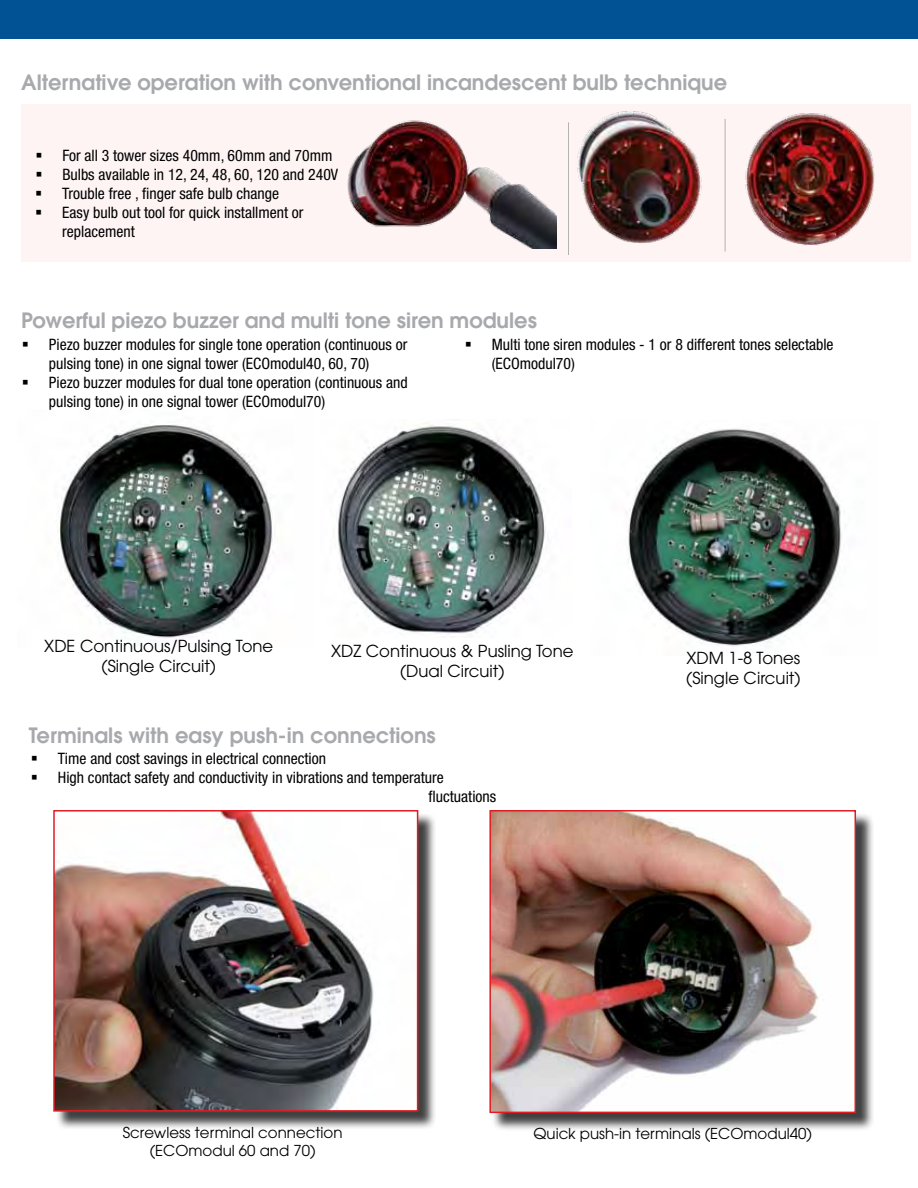
<style>
.page{position:relative;width:918px;height:1188px;background:#fff}
.page>*{position:absolute;margin:0;border:0;box-sizing:border-box;transform-origin:0 0}
.t1{font:600 21px "Avant Garde";color:#a7a9ac}
.t2{font:16.5px/19.8px "Avant Garde";color:#000;text-align:center}
.t3{font:condensed 15.75px/18.9px "Helvetica Neue";color:#000}
.t4{font:15px/18px "Avant Garde";color:#000;text-align:center}
</style>
<div class="page">
<div style="left:21px;top:104px;width:889px;height:158px;background:#fef4f4"></div>
<div style="left:0;top:0;width:918px;height:39px;background:#005295"></div>
<div style="left:56px;top:812px;width:381px;height:318px;background:#000;opacity:.75"></div>
<img style="left:56px;top:813px;width:359px;height:296px">
<div style="left:53px;top:810px;width:365px;height:302px;border:2px solid #e31b23"></div>
<img style="left:337px;top:423px;width:211px;height:213px">
<img style="left:347px;top:120px;width:209px;height:129px">
<img style="left:556px;top:111px;width:319px;height:141px">
<img style="left:57px;top:424px;width:216px;height:217px">
<img style="left:626px;top:428px;width:216px;height:219px">
<div style="left:492px;top:812px;width:383px;height:320px;background:#000;opacity:.75"></div>
<img style="left:492px;top:813px;width:361px;height:297px">
<div style="left:489px;top:810px;width:367px;height:303px;border:2px solid #e31b23"></div>
<hr style="left:568px;top:122px;width:1px;height:133px;background:#b3b3b3">
<hr style="left:725px;top:119px;width:1px;height:132px;background:#b3b3b3">
<h1 class="t1" style="left:21px;top:69px;width:708px">Alternative operation with conventional incandescent bulb technique</h1>
<p class="t3" style="left:62px;top:146px;width:277px">For all 3 tower sizes 40mm, 60mm and 70mm Bulbs available in 12, 24, 48, 60, 120 and 240V Trouble free , finger safe bulb change<br>Easy bulb out tool for quick installment or replacement</p>
<h1 class="t1" style="left:21px;top:307px;width:517px">Powerful piezo buzzer and multi tone siren modules</h1>
<p class="t3" style="left:49px;top:335px;width:360px">Piezo buzzer modules for single tone operation (continuous or pulsing tone) in one signal tower (ECOmodul40, 60, 70)<br>Piezo buzzer modules for dual tone operation (continuous and pulsing tone) in one signal tower (ECOmodul70)</p>
<p class="t3" style="left:492px;top:335px;width:343px">Multi tone siren modules - 1 or 8 different tones selectable (ECOmodul70)</p>
<p class="t2" style="left:44px;top:636px;width:231px">XDE Continuous/Pulsing Tone (Single Circuit)</p>
<p class="t2" style="left:331px;top:641px;width:244px">XDZ Continuous &amp; Pusling Tone (Dual Circuit)</p>
<p class="t2" style="left:686px;top:648px;width:116px;text-align:left">XDM 1-8 Tones (Single Circuit)</p>
<h1 class="t1" style="left:29px;top:721px;width:409px">Terminals with easy push-in connections</h1>
<p class="t3" style="left:58px;top:749px;width:270px">Time and cost savings in electrical connection</p>
<p class="t3" style="left:58px;top:768px;width:387px">High contact safety and conductivity in vibrations and temperature</p>
<p class="t3" style="left:428px;top:787px;width:69px">fluctuations</p>
<p class="t4" style="left:123px;top:1124px;width:221px">Screwless terminal connection (ECOmodul 60 and 70)</p>
<p class="t4" style="left:534px;top:1125px;width:280px">Quick push-in terminals (ECOmodul40)</p>
</div>
